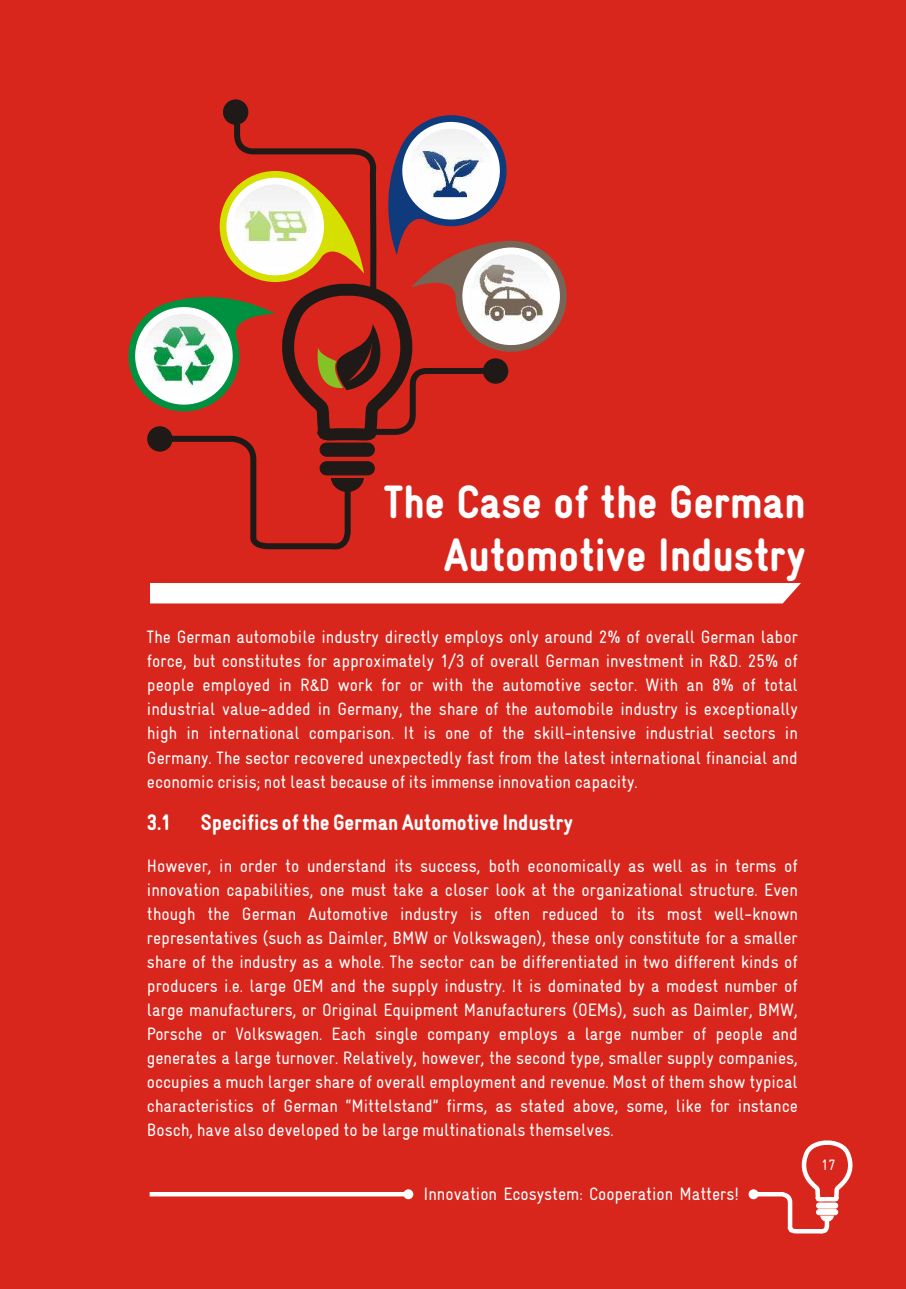
<style>
.page{position:relative;width:906px;height:1289px;background:#fff}
.page>*{position:absolute;margin:0;border:0;box-sizing:border-box;transform-origin:0 0}
.t1{font:900 condensed 46.95px/52.2px "Gravur";color:#fff;text-align:right}
.t2{font:900 condensed 22.5px "Gravur";color:#fff}
.t3{font:condensed 18px/24px "Gravur";color:#fff;text-align:justify}
.t4{font:condensed 15px "Gravur";color:#fff}
</style>
<div class="page">
<div style="left:0;top:0;width:906px;height:1288px;background:#d9261c"></div>
<div style="left:150px;top:583px;width:651px;height:20px;background:#fff"></div>
<div style="left:223px;top:99px;width:25px;height:26px;background:#1f1a17;border-radius:50%"></div>
<svg style="left:128px;top:107px;width:439px;height:443px"></svg>
<img style="left:233px;top:184px;width:84px;height:85px;border-radius:50%">
<img style="left:409px;top:129px;width:84px;height:84px;border-radius:50%">
<img style="left:469px;top:254px;width:84px;height:84px;border-radius:50%">
<img style="left:142px;top:314px;width:84px;height:84px;border-radius:50%">
<svg style="left:750px;top:1140px;width:103px;height:94px"></svg>
<div style="left:748px;top:1189px;width:10px;height:10px;background:#fff;border-radius:50%"></div>
<div style="left:150px;top:1191px;width:257px;height:5px;background:#fff"></div>
<div style="left:403px;top:1189px;width:10px;height:10px;background:#fff;border-radius:50%"></div>
<h1 class="t1" style="left:384px;top:476px;width:423px">The Case of the German<br>Automotive Industry</h1>
<p class="t3" style="left:147px;top:625px;width:652px">The German automobile industry directly employs only around 2% of overall German labor force, but constitutes for approximately 1/3 of overall German investment in R&amp;D. 25% of people employed in R&amp;D work for or with the automotive sector. With an 8% of total industrial value-added in Germany, the share of the automobile industry is exceptionally high in international comparison. It is one of the skill-intensive industrial sectors in Germany. The sector recovered unexpectedly fast from the latest international financial and economic crisis; not least because of its immense innovation capacity.</p>
<p class="t2" style="left:147px;top:809px;width:25px">3.1</p>
<p class="t2" style="left:201px;top:809px;width:374px">Specifics of the German Automotive Industry</p>
<p class="t3" style="left:147px;top:853px;width:652px">However, in order to understand its success, both economically as well as in terms of innovation capabilities, one must take a closer look at the organizational structure. Even though the German Automotive industry is often reduced to its most well-known representatives (such as Daimler, BMW or Volkswagen), these only constitute for a smaller share of the industry as a whole. The sector can be differentiated in two different kinds of producers i.e. large OEM and the supply industry. It is dominated by a modest number of large manufacturers, or Original Equipment Manufacturers (OEMs), such as Daimler, BMW, Porsche or Volkswagen. Each single company employs a large number of people and generates a large turnover. Relatively, however, the second type, smaller supply companies, occupies a much larger share of overall employment and revenue. Most of them show typical characteristics of German “Mittelstand” firms, as stated above, some, like for instance Bosch, have also developed to be large multinationals themselves.</p>
<p class="t3" style="left:423px;top:1181px;width:317px">Innovation Ecosystem: Cooperation Matters!</p>
<p class="t4" style="left:821px;top:1156px;width:16px">17</p>
</div>
